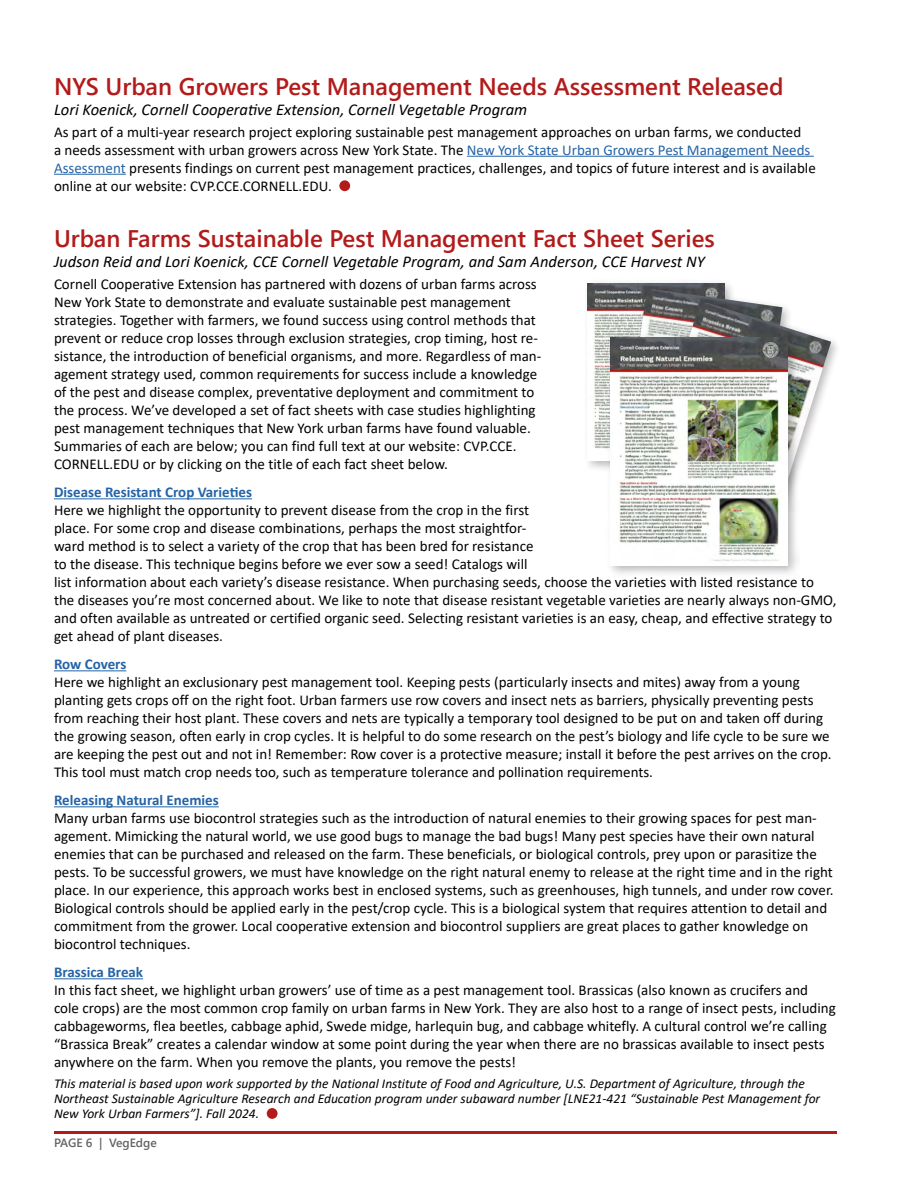
<style>
.page{position:relative;width:918px;height:1188px;background:#fff}
.page>*{position:absolute;margin:0;border:0;box-sizing:border-box;transform-origin:0 0}
.t1{font:24px "Webly Sleek UI Semibold";color:#b31b1b}
.t2{font:italic 16.5px "Calibri";color:#000}
.t3{font:15px/18px "Calibri";color:#000}
.t4{font:700 15px "Calibri";color:#2363a6}
.t5{font:italic 13.5px/14.5px "Calibri";color:#000}
.t6{font:12px "Webly Sleek UI Semibold";color:#636466}
.s1{color:#2363a6}
</style>
<div class="page">
<hr style="left:467px;top:156px;width:347px;height:1px;background:#2363a6">
<hr style="left:54px;top:174px;width:72px;height:1px;background:#2363a6">
<div style="left:339px;top:180px;width:11px;height:11px;background:#b31b1b;border-radius:50%"></div>
<div style="left:583px;top:278px;width:153px;height:195px;background:#000;opacity:.28"></div>
<img style="left:588px;top:284px;width:30px;height:177px">
<div style="left:618px;top:284px;width:176px;height:211px;background:#000;opacity:.28"></div>
<img style="left:622px;top:288px;width:160px;height:45px">
<div style="left:643px;top:296px;width:199px;height:226px;background:#000;opacity:.28"></div>
<img style="left:647px;top:301px;width:184px;height:210px">
<div style="left:606px;top:333px;width:194px;height:245px;background:#000;opacity:.28"></div>
<img style="left:610px;top:338px;width:178px;height:228px">
<hr style="left:54px;top:498px;width:198px;height:1px;background:#2363a6">
<hr style="left:54px;top:670px;width:72px;height:1px;background:#2363a6">
<hr style="left:54px;top:806px;width:165px;height:1px;background:#2363a6">
<hr style="left:54px;top:978px;width:89px;height:1px;background:#2363a6">
<div style="left:267px;top:1108px;width:11px;height:11px;background:#b31b1b;border-radius:50%"></div>
<hr style="left:54px;top:1131px;width:783px;height:3px;background:#b31b1b">
<h1 class="t1" style="left:54px;top:69px;width:731px">NYS Urban Growers Pest Management Needs Assessment Released</h1>
<p class="t2" style="left:54px;top:98px;width:475px">Lori Koenick, Cornell Cooperative Extension, Cornell Vegetable Program</p>
<p class="t3" style="left:54px;top:122px;width:763px">As part of a multi-year research project exploring sustainable pest management approaches on urban farms, we conducted<br>a needs assessment with urban growers across New York State. The <span class="s1">New York State Urban Growers Pest Management Needs Assessment</span> presents findings on current pest management practices, challenges, and topics of future interest and is available online at our website: CVP.CCE.CORNELL.EDU.</p>
<h1 class="t1" style="left:54px;top:220px;width:662px">Urban Farms Sustainable Pest Management Fact Sheet Series</h1>
<p class="t2" style="left:54px;top:250px;width:652px">Judson Reid and Lori Koenick, CCE Cornell Vegetable Program, and Sam Anderson, CCE Harvest NY</p>
<p class="t3" style="left:54px;top:274px;width:489px">Cornell Cooperative Extension has partnered with dozens of urban farms across New York State to demonstrate and evaluate sustainable pest management strategies. Together with farmers, we found success using control methods that prevent or reduce crop losses through exclusion strategies, crop timing, host re&shy;sistance, the introduction of beneficial organisms, and more. Regardless of man&shy;agement strategy used, common requirements for success include a knowledge of the pest and disease complex, preventative deployment and commitment to the process. We’ve developed a set of fact sheets with case studies highlighting pest management techniques that New York urban farms have found valuable.<br>Summaries of each are below; you can find full text at our website: CVP.CCE.<br>CORNELL.EDU or by clicking on the title of each fact sheet below.</p>
<p class="t4" style="left:54px;top:482px;width:200px">Disease Resistant Crop Varieties</p>
<p class="t3" style="left:54px;top:501px;width:784px">Here we highlight the opportunity to prevent disease from the crop in the first<br>place. For some crop and disease combinations, perhaps the most straightfor-<br>ward method is to select a variety of the crop that has been bred for resistance<br>to the disease. This technique begins before we ever sow a seed! Catalogs will<br>list information about each variety’s disease resistance. When purchasing seeds, choose the varieties with listed resistance to the diseases you’re most concerned about. We like to note that disease resistant vegetable varieties are nearly always non-GMO, and often available as untreated or certified organic seed. Selecting resistant varieties is an easy, cheap, and effective strategy to get ahead of plant diseases.</p>
<p class="t4" style="left:54px;top:654px;width:74px">Row Covers</p>
<p class="t3" style="left:54px;top:673px;width:779px">Here we highlight an exclusionary pest management tool. Keeping pests (particularly insects and mites) away from a young planting gets crops off on the right foot. Urban farmers use row covers and insect nets as barriers, physically preventing pests from reaching their host plant. These covers and nets are typically a temporary tool designed to be put on and taken off during the growing season, often early in crop cycles. It is helpful to do some research on the pest’s biology and life cycle to be sure we are keeping the pest out and not in! Remember: Row cover is a protective measure; install it before the pest arrives on the crop.<br>This tool must match crop needs too, such as temperature tolerance and pollination requirements.</p>
<p class="t4" style="left:54px;top:790px;width:166px">Releasing Natural Enemies</p>
<p class="t3" style="left:54px;top:809px;width:781px">Many urban farms use biocontrol strategies such as the introduction of natural enemies to their growing spaces for pest man&shy;agement. Mimicking the natural world, we use good bugs to manage the bad bugs! Many pest species have their own natural enemies that can be purchased and released on the farm. These beneficials, or biological controls, prey upon or parasitize the pests. To be successful growers, we must have knowledge on the right natural enemy to release at the right time and in the right place. In our experience, this approach works best in enclosed systems, such as greenhouses, high tunnels, and under row cover.<br>Biological controls should be applied early in the pest/crop cycle. This is a biological system that requires attention to detail and commitment from the grower. Local cooperative extension and biocontrol suppliers are great places to gather knowledge on biocontrol techniques.</p>
<p class="t4" style="left:54px;top:962px;width:91px">Brassica Break</p>
<p class="t3" style="left:54px;top:981px;width:783px">In this fact sheet, we highlight urban growers’ use of time as a pest management tool. Brassicas (also known as crucifers and cole crops) are the most common crop family on urban farms in New York. They are also host to a range of insect pests, including cabbageworms, flea beetles, cabbage aphid, Swede midge, harlequin bug, and cabbage whitefly. A cultural control we’re calling “Brassica Break” creates a calendar window at some point during the year when there are no brassicas available to insect pests anywhere on the farm. When you remove the plants, you remove the pests!</p>
<p class="t5" style="left:54px;top:1076px;width:768px">This material is based upon work supported by the National Institute of Food and Agriculture, U.S. Department of Agriculture, through the<br>Northeast Sustainable Agriculture Research and Education program under subaward number [LNE21-421 “Sustainable Pest Management for<br>New York Urban Farmers”]. Fall 2024.</p>
<p class="t6" style="left:54px;top:1134px;width:104px">PAGE 6 | VegEdge</p>
</div>
